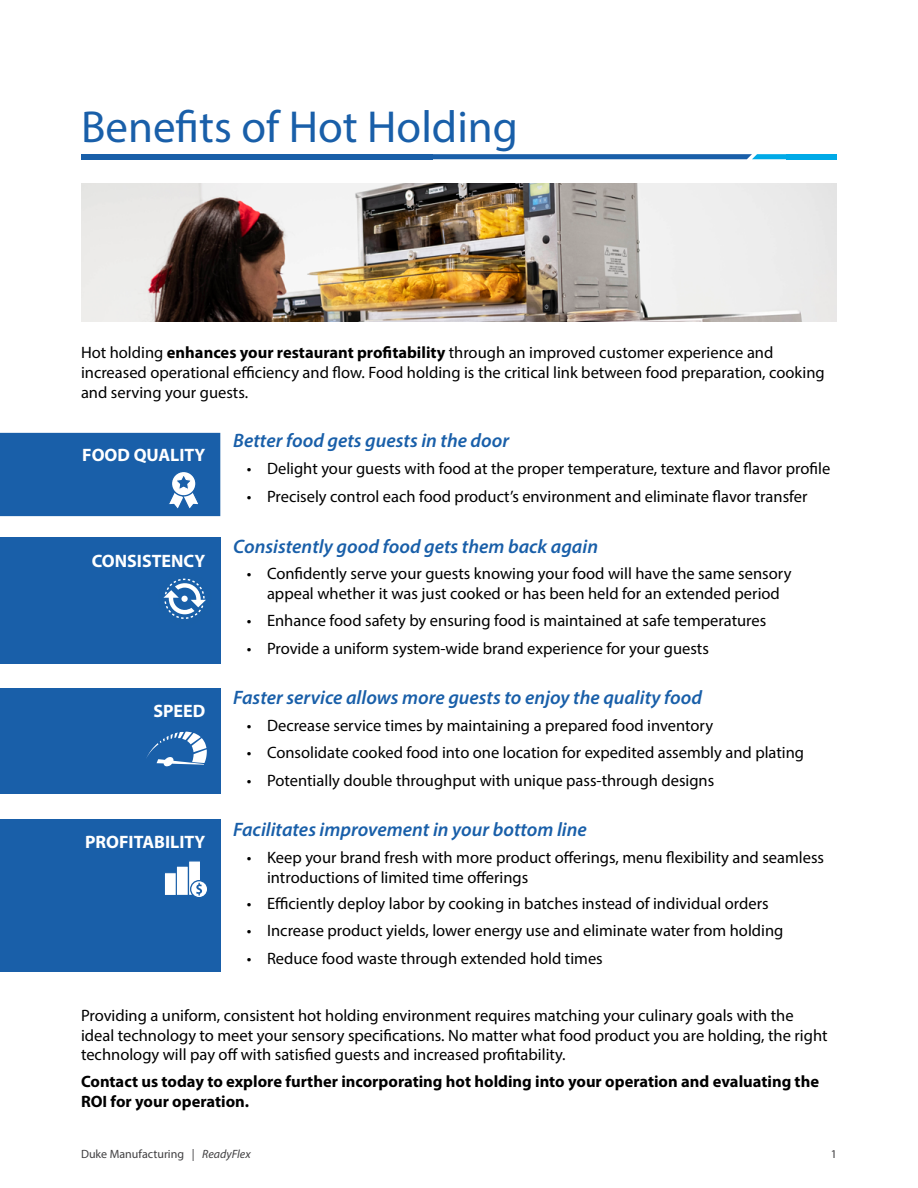
<style>
.page{position:relative;width:918px;height:1188px;background:#fff}
.page>*{position:absolute;margin:0;border:0;box-sizing:border-box;transform-origin:0 0}
.t1{font:45px "Myriad Pro";color:#195fa9}
.t2{font:italic 600 19.5px "Myriad Pro";color:#195fa9}
.t3{font:700 18px "Myriad Pro";color:#fff}
.t4{font:16.5px/19.8px "Myriad Pro";color:#000}
.t5{font:700 16.5px/19.8px "Myriad Pro";color:#000}
.t6{font:12px "Myriad Pro";color:#414042}
.s1{font-weight:700}
.s2{font-style:italic}
</style>
<div class="page">
<img style="left:81px;top:184px;width:756px;height:138px">
<div style="left:81px;top:154px;width:352px;height:5px;background:#195fa9"></div>
<div style="left:786px;top:154px;width:51px;height:5px;background:#00aae7"></div>
<svg style="left:433px;top:154px;width:353px;height:5px;background:#216cb2"></svg>
<div style="left:0;top:537px;width:220px;height:127px;background:#195fa9"></div>
<div style="left:0;top:689px;width:220px;height:105px;background:#195fa9"></div>
<div style="left:0;top:819px;width:220px;height:153px;background:#195fa9"></div>
<div style="left:164px;top:872px;width:13px;height:24px;background:#fff;border:1px solid #195fa9"></div>
<div style="left:176px;top:866px;width:13px;height:30px;background:#fff;border:1px solid #195fa9"></div>
<div style="left:188px;top:860px;width:13px;height:36px;background:#fff;border:1px solid #195fa9"></div>
<svg style="left:191px;top:881px;width:17px;height:17px"></svg>
<div style="left:190px;top:880px;width:18px;height:18px;border:1px solid #195fa9;border-radius:50%"></div>
<svg style="left:196px;top:883px;width:6px;height:13px"></svg>
<div style="left:0;top:433px;width:220px;height:83px;background:#195fa9"></div>
<svg style="left:163px;top:579px;width:43px;height:40px"></svg>
<div style="left:181px;top:596px;width:7px;height:6px;background:#fff;border-radius:50%"></div>
<svg style="left:146px;top:732px;width:61px;height:34px"></svg>
<h1 class="t1" style="left:81px;top:99px;width:438px">Benefits of Hot Holding</h1>
<p class="t4" style="left:81px;top:343px;width:745px">Hot holding <span class="s1">enhances your restaurant profitability</span> through an improved customer experience and increased operational efficiency and flow. Food holding is the critical link between food preparation, cooking and serving your guests.</p>
<p class="t3" style="left:82px;top:443px;width:125px">FOOD QUALITY</p>
<p class="t3" style="left:92px;top:549px;width:115px">CONSISTENCY</p>
<p class="t3" style="left:153px;top:700px;width:53px">SPEED</p>
<p class="t3" style="left:85px;top:830px;width:122px">PROFITABILITY</p>
<p class="t2" style="left:233px;top:429px;width:277px">Better food gets guests in the door</p>
<p class="t4" style="left:247px;top:458px;width:585px">• Delight your guests with food at the proper temperature, texture and flavor profile</p>
<p class="t4" style="left:247px;top:487px;width:562px">• Precisely control each food product’s environment and eliminate flavor transfer</p>
<p class="t2" style="left:233px;top:534px;width:366px">Consistently good food gets them back again</p>
<p class="t4" style="left:247px;top:564px;width:546px;text-align:center">• Confidently serve your guests knowing your food will have the same sensory appeal whether it was just cooked or has been held for an extended period</p>
<p class="t4" style="left:247px;top:610px;width:521px">• Enhance food safety by ensuring food is maintained at safe temperatures</p>
<p class="t4" style="left:247px;top:638px;width:464px">• Provide a uniform system-wide brand experience for your guests</p>
<p class="t2" style="left:233px;top:685px;width:470px">Faster service allows more guests to enjoy the quality food</p>
<p class="t4" style="left:247px;top:715px;width:468px">• Decrease service times by maintaining a prepared food inventory</p>
<p class="t4" style="left:247px;top:742px;width:559px">• Consolidate cooked food into one location for expedited assembly and plating</p>
<p class="t4" style="left:247px;top:770px;width:469px">• Potentially double throughput with unique pass-through designs</p>
<p class="t2" style="left:233px;top:817px;width:355px">Facilitates improvement in your bottom line</p>
<p class="t4" style="left:267px;top:847px;width:559px;text-indent:-20px">• Keep your brand fresh with more product offerings, menu flexibility and seamless introductions of limited time offerings</p>
<p class="t4" style="left:247px;top:893px;width:523px">• Efficiently deploy labor by cooking in batches instead of individual orders</p>
<p class="t4" style="left:247px;top:920px;width:538px">• Increase product yields, lower energy use and eliminate water from holding</p>
<p class="t4" style="left:247px;top:948px;width:358px">• Reduce food waste through extended hold times</p>
<p class="t4" style="left:81px;top:1005px;width:748px">Providing a uniform, consistent hot holding environment requires matching your culinary goals with the ideal technology to meet your sensory specifications. No matter what food product you are holding, the right technology will pay off with satisfied guests and increased profitability.</p>
<p class="t5" style="left:81px;top:1071px;width:740px">Contact us today to explore further incorporating hot holding into your operation and evaluating the<br>ROI for your operation.</p>
<p class="t6" style="left:81px;top:1146px;width:171px">Duke Manufacturing | <span class="s2">ReadyFlex</span></p>
<p class="t6" style="left:831px;top:1146px;width:8px">1</p>
</div>
